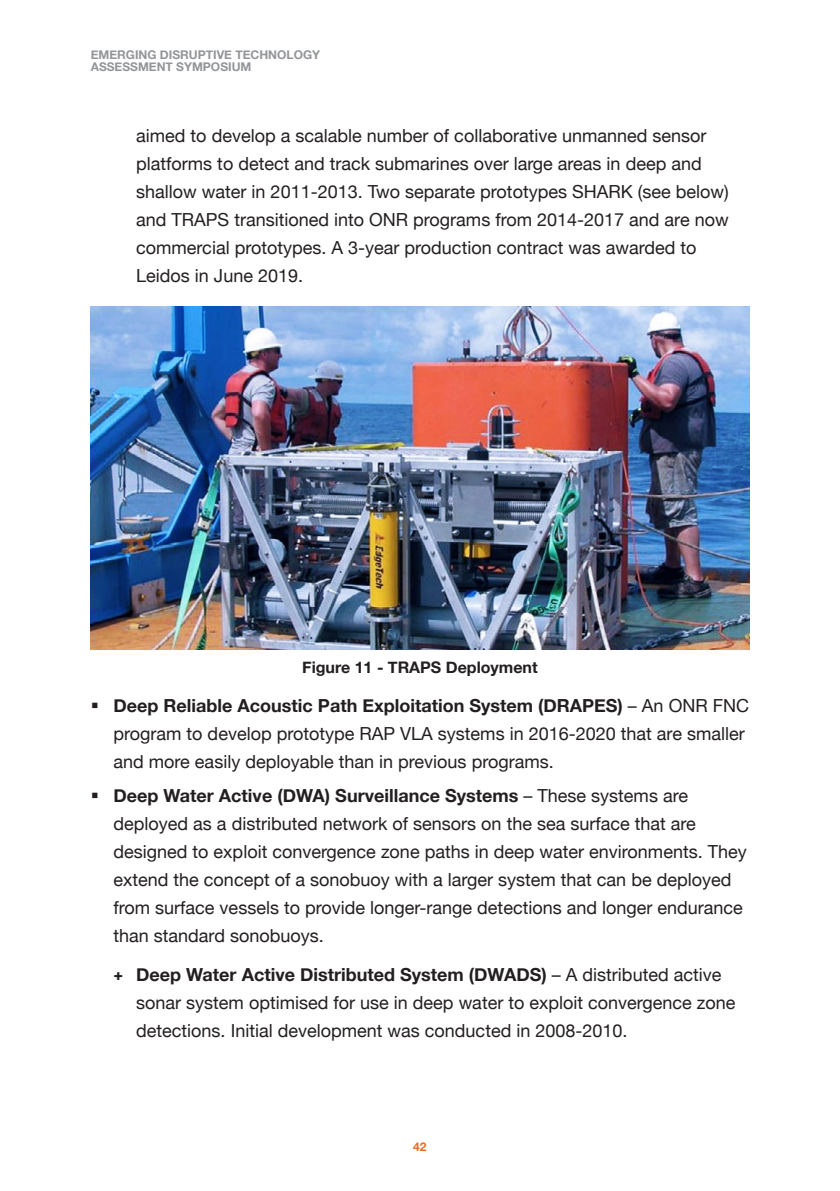
<style>
.page{position:relative;width:840px;height:1191px;background:#fff}
.page>*{position:absolute;margin:0;border:0;box-sizing:border-box;transform-origin:0 0}
.t1{font:18px/28px "Helvetica Neue";color:#231f20}
.t2{font:700 16px "Helvetica Neue";color:#231f20}
.t3{font:700 12px/12px "Helvetica Neue";color:#939598}
.t4{font:700 12px "Helvetica Neue";color:#ea6d1f}
.s1{font-weight:700}
.s2{font-family:"DIN";font-weight:700}
</style>
<div class="page">
<img style="left:91px;top:306px;width:657px;height:344px">
<p class="t3" style="left:91px;top:49px;width:231px">EMERGING DISRUPTIVE TECHNOLOGY<br>ASSESSMENT SYMPOSIUM</p>
<p class="t1" style="left:136px;top:122px;width:594px">aimed to develop a scalable number of collaborative unmanned sensor platforms to detect and track submarines over large areas in deep and shallow water in 2011-2013. Two separate prototypes SHARK (see below) and TRAPS transitioned into ONR programs from 2014-2017 and are now commercial prototypes. A 3-year production contract was awarded to Leidos in June 2019.</p>
<p class="t2" style="left:302px;top:654px;width:237px">Figure 11 - TRAPS Deployment</p>
<p class="t1" style="left:113px;top:693px;width:636px"><span class="s1">Deep Reliable Acoustic Path Exploitation System (DRAPES)</span> – An ONR FNC program to develop prototype RAP VLA systems in 2016-2020 that are smaller and more easily deployable than in previous programs.</p>
<p class="t1" style="left:113px;top:782px;width:634px"><span class="s1">Deep Water Active (DWA) Surveillance Systems</span> – These systems are deployed as a distributed network of sensors on the sea surface that are designed to exploit convergence zone paths in deep water environments. They extend the concept of a sonobuoy with a larger system that can be deployed from surface vessels to provide longer-range detections and longer endurance than standard sonobuoys.</p>
<p class="t1" style="left:136px;top:962px;width:600px;text-indent:-23px"><span class="s2">+</span> <span class="s1">Deep Water Active Distributed System (DWADS)</span> – A distributed active sonar system optimised for use in deep water to exploit convergence zone detections. Initial development was conducted in 2008-2010.</p>
<p class="t4" style="left:413px;top:1137px;width:15px">42</p>
</div>
